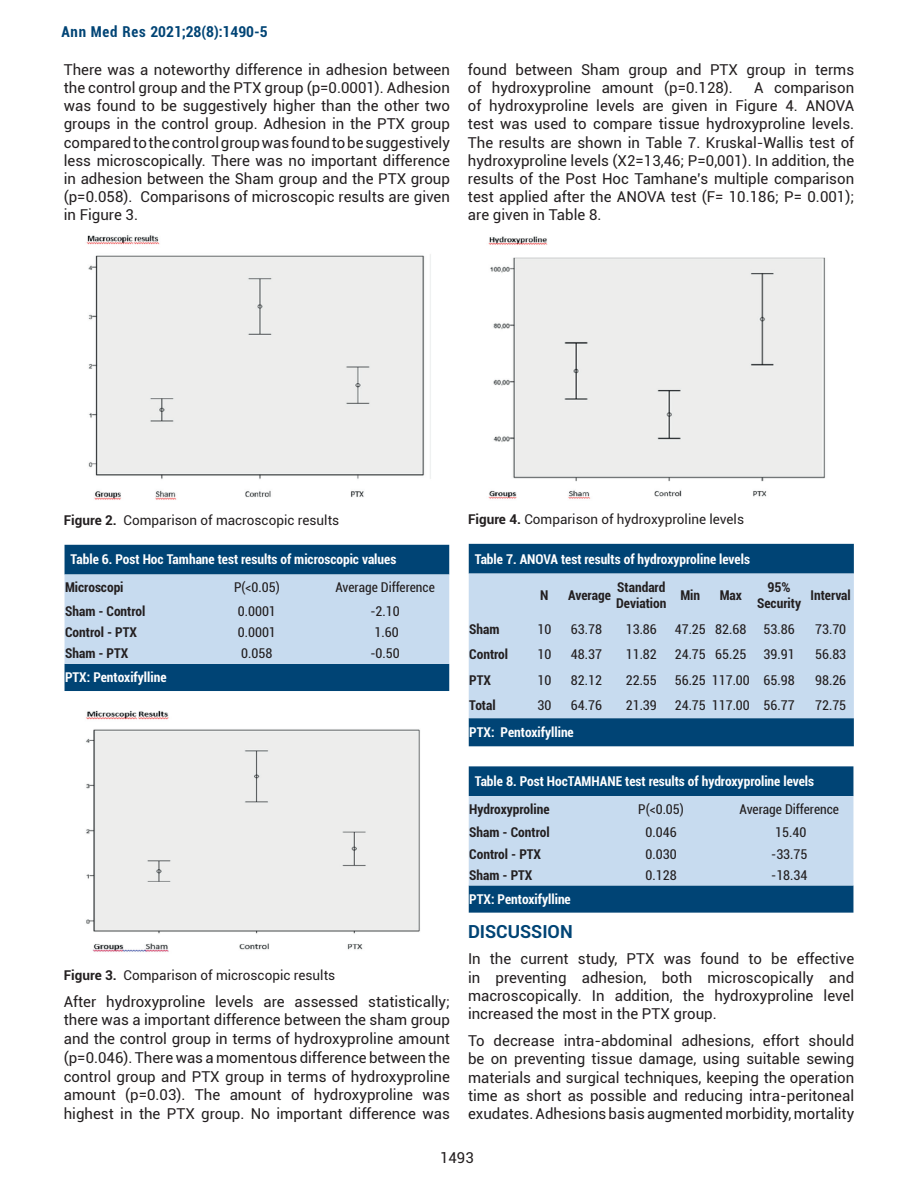
<style>
.page{position:relative;width:918px;height:1188px;background:#fff}
.page>*{position:absolute;margin:0;border:0;box-sizing:border-box;transform-origin:0 0}
.t1{font:700 18px "Roboto";color:#004475}
.t2{font:15px/18.1px "Roboto";color:#231f20;text-align:justify}
.t3{font:700 condensed 15px "Roboto";color:#004475}
.t4{font:condensed 13.5px "Roboto";color:#231f20}
.t5{font:700 condensed 13.5px "Roboto";color:#fff}
.t6{font:700 condensed 13.5px/16.2px "Roboto";color:#231f20}
.t7{font:13.5px "Roboto";color:#231f20}
.s1{font-weight:700}
</style>
<div class="page">
<div style="left:65px;top:545px;width:384px;height:146px;background:#004475"></div>
<div style="left:65px;top:575px;width:384px;height:89px;background:#c7dbef"></div>
<div style="left:469px;top:544px;width:385px;height:202px;background:#004475"></div>
<div style="left:469px;top:574px;width:385px;height:144px;background:#c7dbef"></div>
<div style="left:469px;top:766px;width:384px;height:147px;background:#004475"></div>
<div style="left:469px;top:796px;width:384px;height:89px;background:#c7dbef"></div>
<img style="left:86px;top:235px;width:345px;height:265px">
<img style="left:86px;top:711px;width:334px;height:241px">
<img style="left:488px;top:236px;width:338px;height:263px">
<p class="t3" style="left:61px;top:21px;width:208px">Ann Med Res 2021;28(8):1490-5</p>
<p class="t2" style="left:64px;top:60px;width:388px">There was a noteworthy difference in adhesion between the control group and the PTX group (p=0.0001). Adhesion was found to be suggestively higher than the other two groups in the control group. Adhesion in the PTX group compared to the control group was found to be suggestively less microscopically. There was no important difference in adhesion between the Sham group and the PTX group (p=0.058). Comparisons of microscopic results are given in Figure 3.</p>
<p class="t2" style="left:468px;top:60px;width:388px">found between Sham group and PTX group in terms of hydroxyproline amount (p=0.128).</p>
<p class="t2" style="left:468px;top:78px;width:388px;text-indent:286px">A comparison of hydroxyproline levels are given in Figure 4. ANOVA test was used to compare tissue hydroxyproline levels.<br>The results are shown in Table 7. Kruskal-Wallis test of hydroxyproline levels (X2=13,46; P=0,001). In addition, the results of the Post Hoc Tamhane’s multiple comparison test applied after the ANOVA test (F= 10.186; P= 0.001); are given in Table 8.</p>
<p class="t7" style="left:64px;top:511px;width:277px"><span class="s1">Figure 2.</span> Comparison of macroscopic results</p>
<p class="t5" style="left:71px;top:550px;width:327px">Table 6. Post Hoc Tamhane test results of microscopic values</p>
<p class="t6" style="left:65px;top:579px;width:60px">Microscopi</p>
<p class="t4" style="left:234px;top:578px;width:47px">P(&lt;0.05)</p>
<p class="t4" style="left:335px;top:578px;width:101px">Average Difference</p>
<p class="t6" style="left:65px;top:602px;width:82px">Sham - Control</p>
<p class="t4" style="left:238px;top:602px;width:40px">0.0001</p>
<p class="t4" style="left:370px;top:602px;width:31px">-2.10</p>
<p class="t6" style="left:65px;top:624px;width:73px">Control - PTX</p>
<p class="t4" style="left:238px;top:623px;width:40px">0.0001</p>
<p class="t4" style="left:375px;top:623px;width:26px">1.60</p>
<p class="t6" style="left:65px;top:645px;width:65px">Sham - PTX</p>
<p class="t4" style="left:241px;top:644px;width:33px">0.058</p>
<p class="t4" style="left:370px;top:644px;width:31px">-0.50</p>
<p class="t5" style="left:65px;top:668px;width:103px">PTX: Pentoxifylline</p>
<p class="t7" style="left:64px;top:966px;width:273px"><span class="s1">Figure 3.</span> Comparison of microscopic results</p>
<p class="t2" style="left:64px;top:991px;width:388px;line-height:18.8px">After hydroxyproline levels are assessed statistically; there was a important difference between the sham group and the control group in terms of hydroxyproline amount (p=0.046). There was a momentous difference between the control group and PTX group in terms of hydroxyproline amount (p=0.03). The amount of hydroxyproline was highest in the PTX group. No important difference was</p>
<p class="t7" style="left:468px;top:510px;width:278px"><span class="s1">Figure 4.</span> Comparison of hydroxyproline levels</p>
<p class="t5" style="left:475px;top:549px;width:277px">Table 7. ANOVA test results of hydroxyproline levels</p>
<p class="t6" style="left:540px;top:587px;width:10px">N</p>
<p class="t6" style="left:568px;top:587px;width:44px">Average</p>
<p class="t6" style="left:616px;top:578px;width:52px">Standard<br>Deviation</p>
<p class="t6" style="left:680px;top:587px;width:21px">Min</p>
<p class="t6" style="left:720px;top:587px;width:24px">Max</p>
<p class="t6" style="left:757px;top:578px;width:45px;text-align:center">95%<br>Security</p>
<p class="t6" style="left:810px;top:587px;width:42px">Interval</p>
<p class="t6" style="left:469px;top:621px;width:32px">Sham</p>
<p class="t4" style="left:538px;top:620px;width:15px">10</p>
<p class="t4" style="left:571px;top:620px;width:33px">63.78</p>
<p class="t4" style="left:626px;top:620px;width:33px">13.86</p>
<p class="t4" style="left:675px;top:620px;width:73px">47.25 82.68</p>
<p class="t4" style="left:764px;top:620px;width:33px">53.86</p>
<p class="t4" style="left:815px;top:620px;width:33px">73.70</p>
<p class="t6" style="left:469px;top:646px;width:40px">Control</p>
<p class="t4" style="left:538px;top:645px;width:15px">10</p>
<p class="t4" style="left:571px;top:645px;width:33px">48.37</p>
<p class="t4" style="left:626px;top:645px;width:33px">11.82</p>
<p class="t4" style="left:675px;top:645px;width:73px">24.75 65.25</p>
<p class="t4" style="left:764px;top:645px;width:33px">39.91</p>
<p class="t4" style="left:815px;top:645px;width:33px">56.83</p>
<p class="t6" style="left:469px;top:672px;width:23px">PTX</p>
<p class="t4" style="left:538px;top:671px;width:15px">10</p>
<p class="t4" style="left:571px;top:671px;width:33px">82.12</p>
<p class="t4" style="left:626px;top:671px;width:33px">22.55</p>
<p class="t4" style="left:675px;top:671px;width:121px">56.25 117.00 65.98</p>
<p class="t4" style="left:815px;top:671px;width:33px">98.26</p>
<p class="t6" style="left:469px;top:697px;width:28px">Total</p>
<p class="t4" style="left:538px;top:696px;width:15px">30</p>
<p class="t4" style="left:571px;top:696px;width:33px">64.76</p>
<p class="t4" style="left:626px;top:696px;width:33px">21.39</p>
<p class="t4" style="left:675px;top:696px;width:121px">24.75 117.00 56.77</p>
<p class="t4" style="left:815px;top:696px;width:33px">72.75</p>
<p class="t5" style="left:469px;top:723px;width:106px">PTX: Pentoxifylline</p>
<p class="t5" style="left:475px;top:772px;width:341px">Table 8. Post HocTAMHANE test results of hydroxyproline levels</p>
<p class="t6" style="left:469px;top:801px;width:82px">Hydroxyproline</p>
<p class="t4" style="left:638px;top:800px;width:47px">P(&lt;0.05)</p>
<p class="t4" style="left:740px;top:800px;width:101px">Average Difference</p>
<p class="t6" style="left:469px;top:824px;width:82px">Sham - Control</p>
<p class="t4" style="left:646px;top:823px;width:33px">0.046</p>
<p class="t4" style="left:775px;top:823px;width:33px">15.40</p>
<p class="t6" style="left:469px;top:845px;width:73px">Control - PTX</p>
<p class="t4" style="left:646px;top:844px;width:33px">0.030</p>
<p class="t4" style="left:771px;top:844px;width:38px">-33.75</p>
<p class="t6" style="left:469px;top:866px;width:65px">Sham - PTX</p>
<p class="t4" style="left:646px;top:866px;width:33px">0.128</p>
<p class="t4" style="left:771px;top:866px;width:38px">-18.34</p>
<p class="t5" style="left:469px;top:890px;width:103px">PTX: Pentoxifylline</p>
<p class="t1" style="left:468px;top:919px;width:106px">DISCUSSION</p>
<p class="t2" style="left:468px;top:949px;width:388px">In the current study, PTX was found to be effective in preventing adhesion, both microscopically and macroscopically. In addition, the hydroxyproline level increased the most in the PTX group.</p>
<p class="t2" style="left:468px;top:1031px;width:388px">To decrease intra-abdominal adhesions, effort should be on preventing tissue damage, using suitable sewing materials and surgical techniques, keeping the operation time as short as possible and reducing intra-peritoneal exudates. Adhesions basis augmented morbidity, mortality</p>
<p class="t2" style="left:440px;top:1148px;width:35px">1493</p>
</div>
